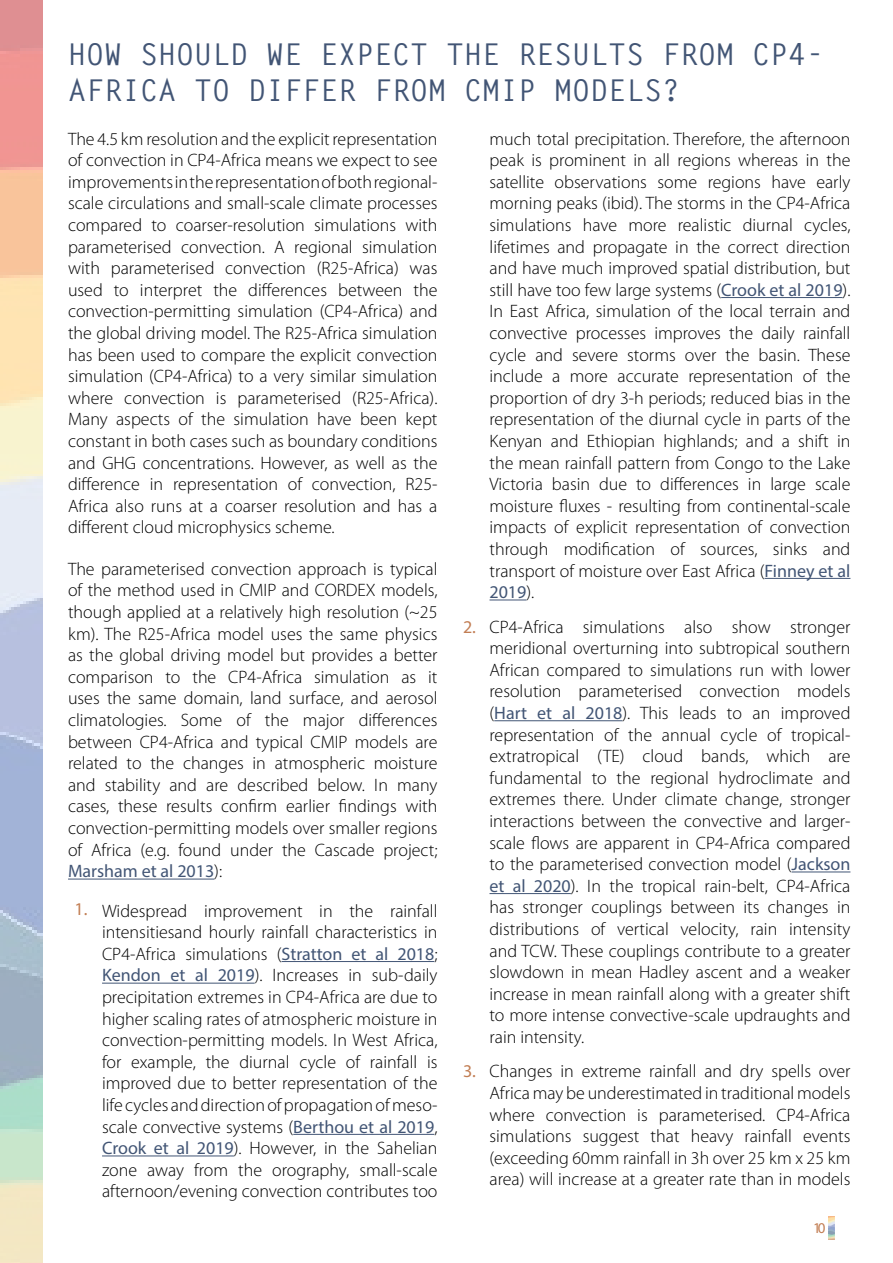
<style>
.page{position:relative;width:893px;height:1263px;background:#fff}
.page>*{position:absolute;margin:0;border:0;box-sizing:border-box;transform-origin:0 0}
.t1{font:700 30px/36px "Letter Gothic Std";color:#425575}
.t2{font:300 18px/21.6px "Myriad Pro";color:#000;text-align:justify}
.t3{font:18px "Myriad Pro";color:#c27e54}
.t4{font:15px "Myriad Pro";color:#c27e54}
.s1{font-weight:400;color:#425575}
</style>
<div class="page">
<img style="left:828px;top:1216px;width:7px;height:23px">
<hr style="left:68px;top:879px;width:146px;height:1px;background:#425575">
<hr style="left:282px;top:961px;width:152px;height:1px;background:#425575">
<hr style="left:102px;top:983px;width:153px;height:1px;background:#425575">
<hr style="left:293px;top:1134px;width:141px;height:1px;background:#425575">
<hr style="left:102px;top:1155px;width:132px;height:1px;background:#425575">
<hr style="left:721px;top:297px;width:121px;height:1px;background:#425575">
<hr style="left:764px;top:578px;width:86px;height:1px;background:#425575">
<hr style="left:489px;top:599px;width:37px;height:1px;background:#425575">
<hr style="left:494px;top:720px;width:128px;height:1px;background:#425575">
<hr style="left:792px;top:871px;width:58px;height:1px;background:#425575">
<hr style="left:489px;top:893px;width:82px;height:1px;background:#425575">
<h1 class="t1" style="left:68px;top:37px;width:758px">HOW SHOULD WE EXPECT THE RESULTS FROM CP4-<br>AFRICA TO DIFFER FROM CMIP MODELS?</h1>
<p class="t2" style="left:68px;top:128px;width:371px">The 4.5 km resolution and the explicit representation of convection in CP4-Africa means we expect to see improvements in the representation of both regional&shy;scale circulations and small-scale climate processes compared to coarser-resolution simulations with parameterised convection. A regional simulation with parameterised convection (R25-Africa) was used to interpret the differences between the convection-permitting simulation (CP4-Africa) and the global driving model. The R25-Africa simulation has been used to compare the explicit convection simulation (CP4-Africa) to a very similar simulation where convection is parameterised (R25-Africa).<br>Many aspects of the simulation have been kept constant in both cases such as boundary conditions and GHG concentrations. However, as well as the difference in representation of convection, R25- Africa also runs at a coarser resolution and has a different cloud microphysics scheme.</p>
<p class="t2" style="left:68px;top:558px;width:371px">The parameterised convection approach is typical of the method used in CMIP and CORDEX models, though applied at a relatively high resolution (~25 km). The R25-Africa model uses the same physics as the global driving model but provides a better comparison to the CP4-Africa simulation as it uses the same domain, land surface, and aerosol climatologies. Some of the major differences between CP4-Africa and typical CMIP models are related to the changes in atmospheric moisture and stability and are described below. In many cases, these results confirm earlier findings with convection-permitting models over smaller regions of Africa (e.g. found under the Cascade project; <span class="s1">Marsham et al 2013</span>):</p>
<p class="t2" style="left:102px;top:900px;width:337px">Widespread improvement in the rainfall intensitiesand hourly rainfall characteristics in CP4-Africa simulations (<span class="s1">Stratton et al 2018</span>; <span class="s1">Kendon et al 2019</span>). Increases in sub-daily precipitation extremes in CP4-Africa are due to higher scaling rates of atmospheric moisture in convection-permitting models. In West Africa, for example, the diurnal cycle of rainfall is improved due to better representation of the life cycles and direction of propagation of meso&shy;scale convective systems (<span class="s1">Berthou et al 2019</span>, <span class="s1">Crook et al 2019</span>). However, in the Sahelian zone away from the orography, small-scale afternoon/evening convection contributes too</p>
<p class="t2" style="left:489px;top:128px;width:362px">much total precipitation. Therefore, the afternoon peak is prominent in all regions whereas in the satellite observations some regions have early morning peaks (ibid). The storms in the CP4-Africa simulations have more realistic diurnal cycles, lifetimes and propagate in the correct direction and have much improved spatial distribution, but still have too few large systems (<span class="s1">Crook et al 2019</span>).<br>In East Africa, simulation of the local terrain and convective processes improves the daily rainfall cycle and severe storms over the basin. These include a more accurate representation of the proportion of dry 3-h periods; reduced bias in the representation of the diurnal cycle in parts of the Kenyan and Ethiopian highlands; and a shift in the mean rainfall pattern from Congo to the Lake Victoria basin due to differences in large scale moisture fluxes - resulting from continental-scale impacts of explicit representation of convection through modification of sources, sinks and transport of moisture over East Africa (<span class="s1">Finney et al 2019</span>).</p>
<p class="t2" style="left:489px;top:616px;width:362px">CP4-Africa simulations also show stronger meridional overturning into subtropical southern African compared to simulations run with lower resolution parameterised convection models (<span class="s1">Hart et al 2018</span>). This leads to an improved representation of the annual cycle of tropical&shy;extratropical (TE) cloud bands, which are fundamental to the regional hydroclimate and extremes there. Under climate change, stronger interactions between the convective and larger&shy;scale flows are apparent in CP4-Africa compared to the parameterised convection model (<span class="s1">Jackson et al 2020</span>). In the tropical rain-belt, CP4-Africa has stronger couplings between its changes in distributions of vertical velocity, rain intensity and TCW. These couplings contribute to a greater slowdown in mean Hadley ascent and a weaker increase in mean rainfall along with a greater shift to more intense convective-scale updraughts and rain intensity.</p>
<p class="t2" style="left:489px;top:1061px;width:362px">Changes in extreme rainfall and dry spells over Africa may be underestimated in traditional models where convection is parameterised. CP4-Africa simulations suggest that heavy rainfall events (exceeding 60mm rainfall in 3h over 25 km x 25 km area) will increase at a greater rate than in models</p>
<p class="t3" style="left:463px;top:615px;width:14px">2.</p>
<p class="t3" style="left:75px;top:898px;width:14px">1.</p>
<p class="t3" style="left:463px;top:1059px;width:14px">3.</p>
<p class="t4" style="left:813px;top:1218px;width:14px">10</p>
</div>
